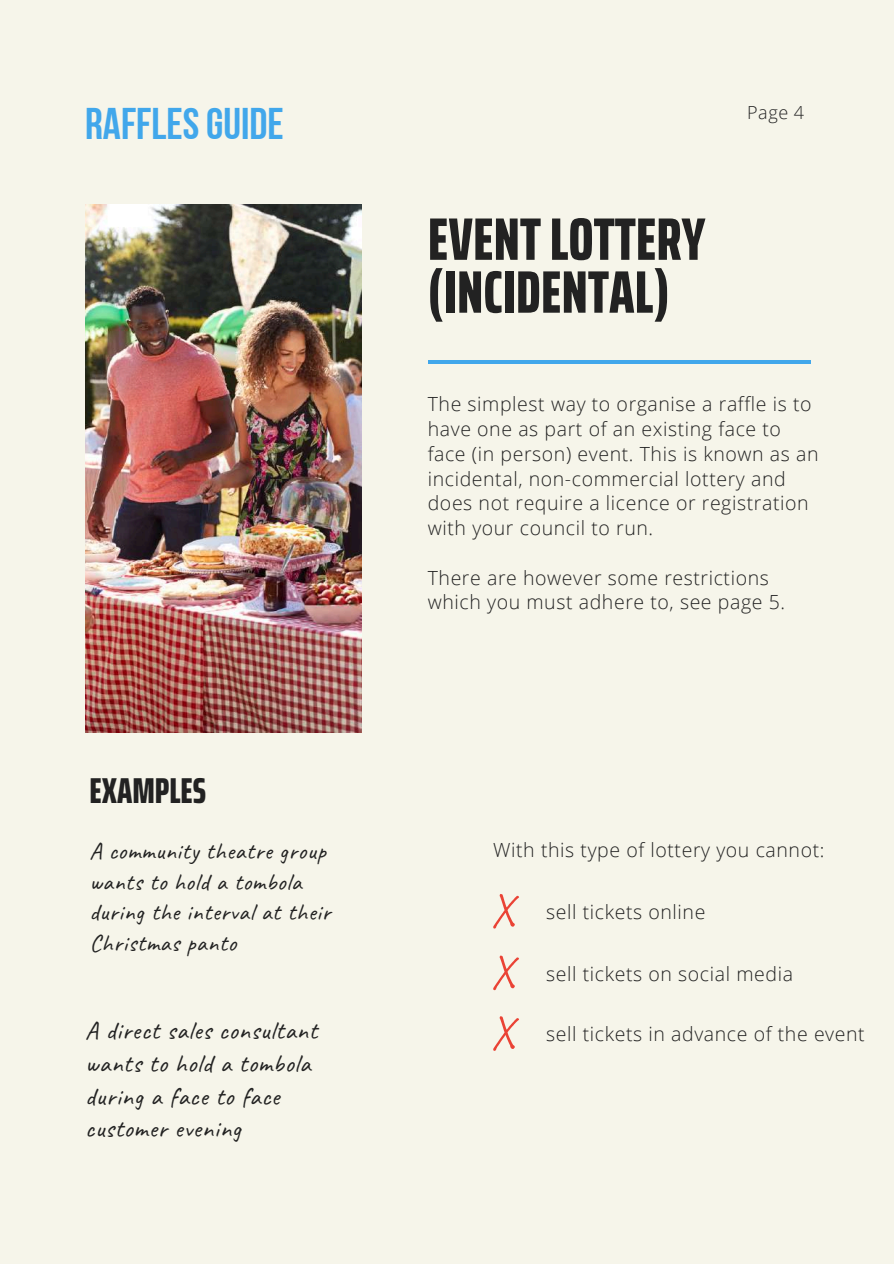
<style>
.page{position:relative;width:894px;height:1264px;background:#fff}
.page>*{position:absolute;margin:0;border:0;box-sizing:border-box;transform-origin:0 0}
.t1{font:800 extra-condensed 60px/52.8px "Saira";color:#222}
.t2{font:44.25px "Bebas Neue Cyrillic";color:#41a7eb}
.t3{font:800 extra-condensed 36px "Saira";color:#222}
.t4{font:25.5px/32.7px "Caveat";letter-spacing:.03em;color:#222}
.t5{font:24px/30.3px "Caveat";letter-spacing:.03em;color:#222}
.t6{font:300 19.5px/24.8px "Open Sans";letter-spacing:.03em;color:#222}
.t7{font:300 18px "Open Sans";color:#222}
</style>
<div class="page">
<div style="left:0;top:0;width:893px;height:1263px;background:#f6f5ea"></div>
<img style="left:85px;top:204px;width:276px;height:528px">
<svg style="left:493px;top:894px;width:26px;height:34px"></svg>
<svg style="left:493px;top:955px;width:26px;height:35px"></svg>
<svg style="left:493px;top:1016px;width:26px;height:34px"></svg>
<hr style="left:428px;top:360px;width:382px;height:4px;background:#41a7eb">
<h2 class="t2" style="left:85px;top:106px;width:200px">RAFFLESGUIDE</h2>
<p class="t7" style="left:747px;top:100px;width:58px">Page 4</p>
<h1 class="t1" style="left:427px;top:212px;width:279px">EVENTLOTTERY (INCIDENTAL)</h1>
<h3 class="t3" style="left:89px;top:762px;width:118px">EXAMPLES</h3>
<p class="t5" style="left:89px;top:836px;width:242px">A community theatre group wants to hold a tombola during the interval at their<br>Christmas panto</p>
<h3 class="t4" style="left:85px;top:1014px;width:233px">A direct sales consultant wants to hold a tombola during a face to face customer evening</h3>
<p class="t6" style="left:427px;top:391px;width:392px">The simplest way to organise a raffle is to have one as part of an existing face to face (in person) event. This is known as an incidental, non-commercial lottery and does not require a licence or registration with your council to run.</p>
<p class="t6" style="left:427px;top:564px;width:359px">There are however some restrictions which you must adhere to, see page 5.</p>
<p class="t6" style="left:493px;top:837px;width:332px">With this type of lottery you cannot:</p>
<p class="t6" style="left:546px;top:899px;width:161px">sell tickets online</p>
<p class="t6" style="left:546px;top:960px;width:248px">sell tickets on social media</p>
<p class="t6" style="left:546px;top:1021px;width:320px">sell tickets in advance of the event</p>
</div>
